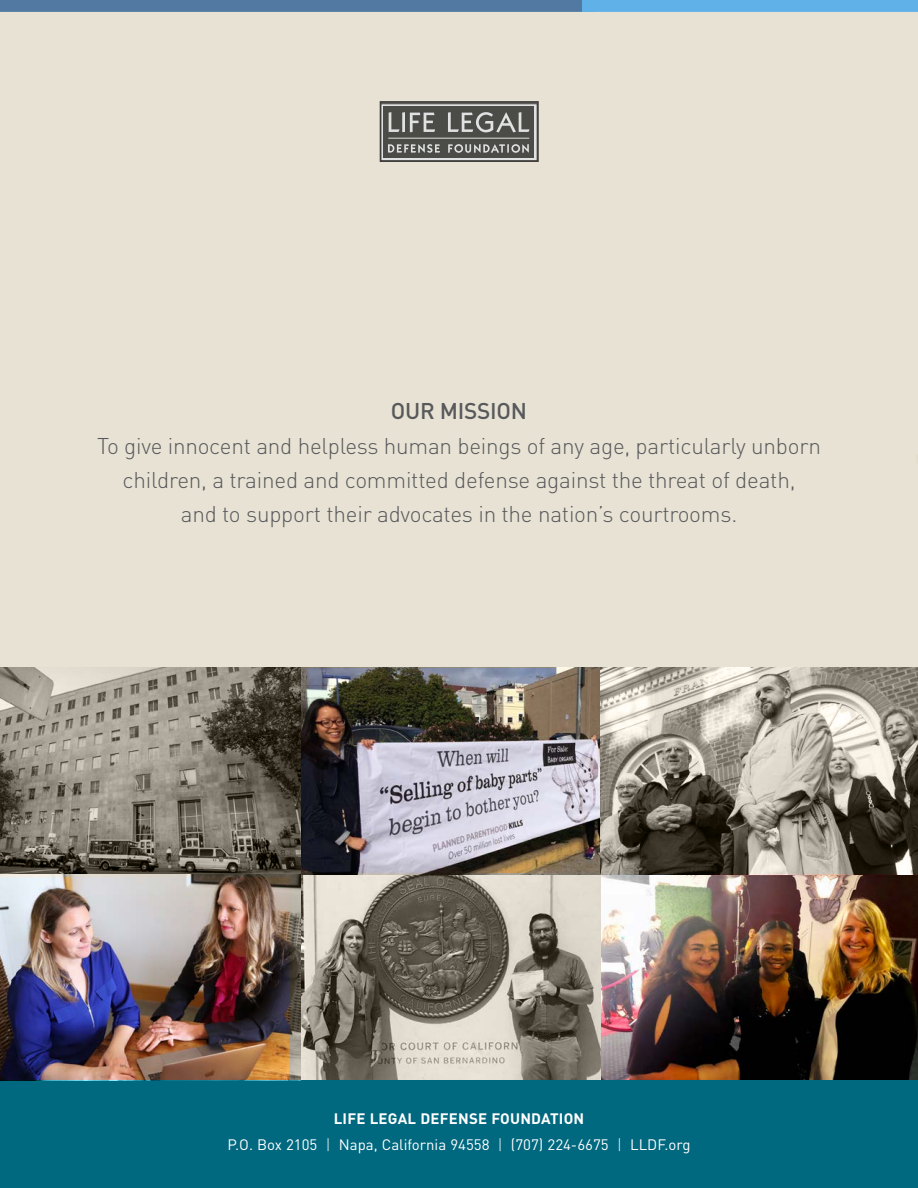
<style>
.page{position:relative;width:918px;height:1188px;background:#fff}
.page>*{position:absolute;margin:0;border:0;box-sizing:border-box;transform-origin:0 0}
.t1{font:300 22.5px/34.3px "DIN";letter-spacing:-.01em;color:#58595b;text-align:center}
.t2{font:500 22.5px "DIN";letter-spacing:-.01em;color:#58595b}
.t3{font:15px/26.2px "DIN";color:#fff;text-align:center}
.s1{font-weight:700}
.s2{font-weight:300}
</style>
<div class="page">
<img style="left:601px;top:874px;width:317px;height:206px">
<img style="left:300px;top:874px;width:301px;height:206px">
<div style="left:0;top:12px;width:918px;height:655px;background:#e7e2d4"></div>
<img style="left:300px;top:667px;width:301px;height:207px">
<div style="left:0;top:1080px;width:918px;height:108px;background:#00687f"></div>
<div style="left:0;top:0;width:588px;height:12px;background:#5279a2"></div>
<div style="left:582px;top:0;width:336px;height:12px;background:#60b1e7"></div>
<img style="left:0;top:667px;width:300px;height:207px">
<svg style="left:601px;top:667px;width:317px;height:207px;background:#918c80"></svg>
<svg style="left:383px;top:104px;width:153px;height:55px;background:#6d6e6a"></svg>
<img style="left:0;top:874px;width:300px;height:206px">
<p class="t2" style="left:391px;top:397px;width:138px">OUR MISSION</p>
<p class="t1" style="left:97px;top:428px;width:726px">To give innocent and helpless human beings of any age, particularly unborn children, a trained and committed defense against the threat of death,<br>and to support their advocates in the nation’s courtrooms.</p>
<p class="t3" style="left:227px;top:1105px;width:465px"><span class="s1">LIFE LEGAL DEFENSE FOUNDATION<br></span>P.O. Box 2105 <span class="s2">|</span> Napa, California 94558 <span class="s2">|</span> (707) 224-6675 <span class="s2">|</span> LLDF.org</p>
</div>
